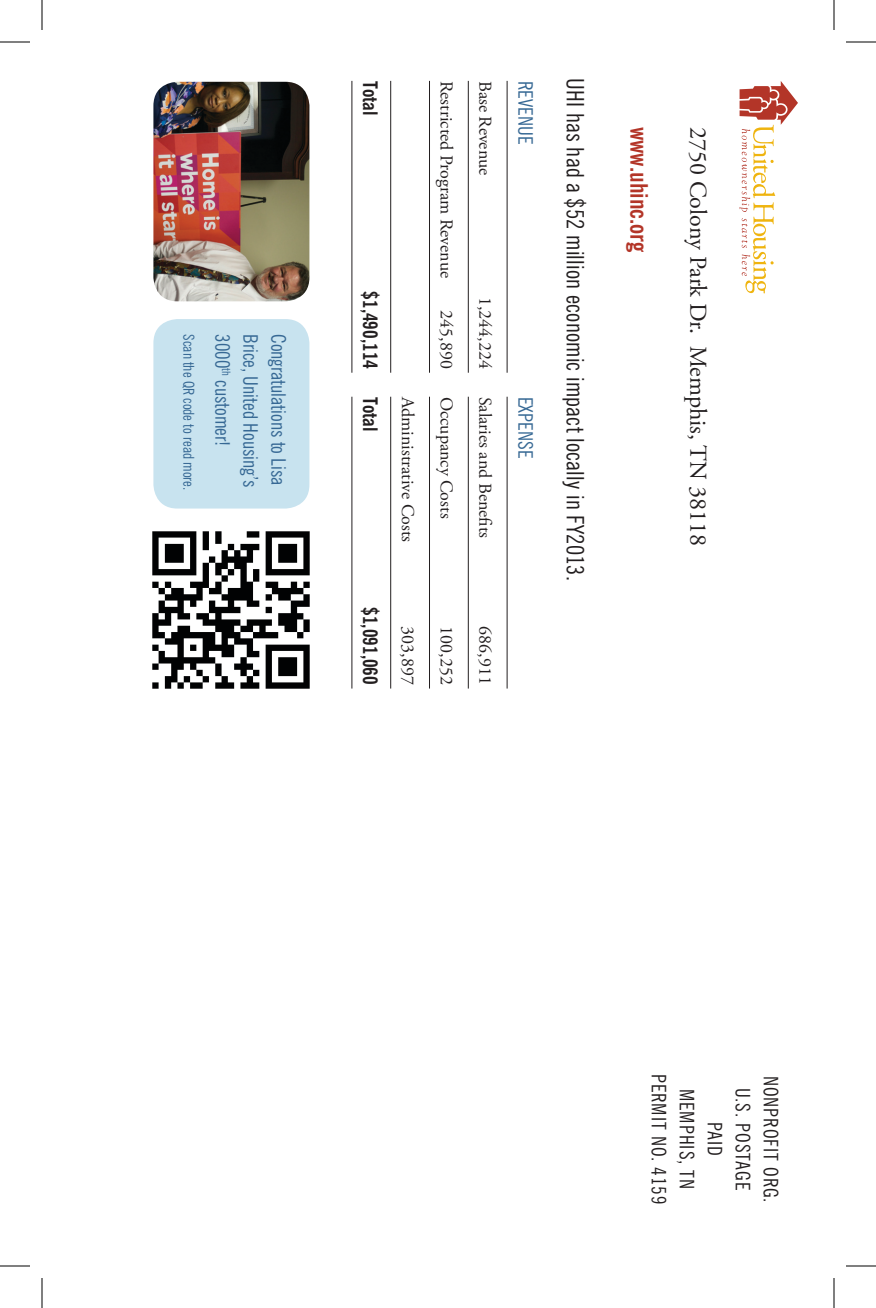
<style>
.page{position:relative;width:876px;height:1308px;background:#fff}
.page>*{position:absolute;margin:0;border:0;box-sizing:border-box;transform-origin:0 0}
.Highlight_Sans{font:condensed 24px "News Gothic BT";letter-spacing:.01em;color:#231f20}
.Body_Copy{font:24px "Adobe Garamond Pro";color:#231f20}
.Body_Copy-2{font:700 condensed 24px "News Gothic BT";color:#b33528}
.Body_Copy-3{font:condensed 20px "News Gothic BT";color:#366894}
.t1{font:condensed 20px "News Gothic BT";letter-spacing:.05em;color:#231f20}
.Body_Copy-4{font:700 condensed 20px "News Gothic BT";color:#231f20}
.Body_Copy-5{font:18px "Adobe Garamond Pro";color:#231f20}
.t2{font:condensed 15px "News Gothic BT";color:#366894}
</style>
<div class="page">
<hr style="left:507px;top:81px;width:1px;height:292px;background:#231f20">
<hr style="left:468px;top:81px;width:1px;height:292px;background:#231f20">
<hr style="left:429px;top:81px;width:1px;height:292px;background:#231f20">
<hr style="left:390px;top:81px;width:1px;height:292px;background:#231f20">
<hr style="left:351px;top:81px;width:1px;height:292px;background:#231f20">
<hr style="left:507px;top:397px;width:1px;height:292px;background:#231f20">
<hr style="left:468px;top:397px;width:1px;height:292px;background:#231f20">
<hr style="left:429px;top:397px;width:1px;height:292px;background:#231f20">
<hr style="left:390px;top:397px;width:1px;height:292px;background:#231f20">
<hr style="left:351px;top:397px;width:1px;height:292px;background:#231f20">
<svg style="left:740px;top:81px;width:58px;height:212px"></svg>
<img style="left:153px;top:82px;width:156px;height:219px">
<div style="left:153px;top:319px;width:156px;height:190px;background:#c8e3ef;border-radius:24px"></div>
<img style="left:152px;top:531px;width:158px;height:158px">
<hr style="left:0;top:42px;width:30px;height:1px;background:#000">
<hr style="left:846px;top:42px;width:30px;height:1px;background:#000">
<hr style="left:0;top:1266px;width:30px;height:1px;background:#000">
<hr style="left:846px;top:1266px;width:30px;height:1px;background:#000">
<hr style="left:42px;top:0;width:1px;height:30px;background:#000">
<hr style="left:42px;top:1278px;width:1px;height:30px;background:#000">
<hr style="left:834px;top:0;width:1px;height:30px;background:#000">
<hr style="left:834px;top:1278px;width:1px;height:30px;background:#000">
<p class="t2" style="left:198px;top:334px;width:157px;rotate:90deg">Scan the QR code to read more.</p>
<p class="Body_Copy-3" style="left:235px;top:334px;width:114px;rotate:90deg">3000<sup>th</sup> customer!</p>
<p class="Body_Copy-3" style="left:263px;top:334px;width:155px;rotate:90deg">Brice, United Housing’s</p>
<p class="Body_Copy-3" style="left:291px;top:334px;width:153px;rotate:90deg">Congratulations to Lisa</p>
<p class="Body_Copy-4" style="left:383px;top:81px;width:36px;rotate:90deg">Total</p>
<p class="Body_Copy-4" style="left:383px;top:291px;width:79px;rotate:90deg">$1,490,114</p>
<p class="Body_Copy-4" style="left:383px;top:397px;width:36px;rotate:90deg">Total</p>
<p class="Body_Copy-5" style="left:419px;top:397px;width:147px;rotate:90deg">Administrative Costs</p>
<p class="Body_Copy-5" style="left:457px;top:81px;width:198px;rotate:90deg">Restricted Program Revenue</p>
<p class="Body_Copy-5" style="left:457px;top:310px;width:60px;rotate:90deg">245,890</p>
<p class="Body_Copy-5" style="left:457px;top:397px;width:123px;rotate:90deg">Occupancy Costs</p>
<p class="Body_Copy-5" style="left:496px;top:81px;width:96px;rotate:90deg">Base Revenue</p>
<p class="Body_Copy-3" style="left:538px;top:81px;width:65px;rotate:90deg">REVENUE</p>
<p class="Body_Copy-5" style="left:496px;top:297px;width:73px;rotate:90deg">1,244,224</p>
<p class="Body_Copy-5" style="left:496px;top:397px;width:143px;rotate:90deg">Salaries and Benefits</p>
<p class="Body_Copy-3" style="left:538px;top:397px;width:63px;rotate:90deg">EXPENSE</p>
<p class="Body_Copy-4" style="left:383px;top:607px;width:79px;rotate:90deg">$1,091,060</p>
<p class="Body_Copy-5" style="left:419px;top:626px;width:60px;rotate:90deg">303,897</p>
<p class="Body_Copy-5" style="left:457px;top:626px;width:60px;rotate:90deg">100,252</p>
<p class="Body_Copy-5" style="left:496px;top:626px;width:60px;rotate:90deg">686,911</p>
<p class="Highlight_Sans" style="left:590px;top:78px;width:505px;rotate:90deg">UHI has had a $52 million economic impact locally in FY2013.</p>
<p class="Body_Copy-2" style="left:654px;top:127px;width:127px;rotate:90deg">www.uhinc.org</p>
<p class="Body_Copy" style="left:713px;top:127px;width:420px;rotate:90deg">2750 Colony Park Dr. Memphis, TN 38118</p>
<p class="t1" style="left:671px;top:1074px;width:132px;rotate:90deg">PERMIT NO. 4159</p>
<p class="t1" style="left:699px;top:1089px;width:102px;rotate:90deg">MEMPHIS, TN</p>
<p class="t1" style="left:727px;top:1122px;width:35px;rotate:90deg">PAID</p>
<p class="t1" style="left:755px;top:1088px;width:104px;rotate:90deg">U.S. POSTAGE</p>
<p class="t1" style="left:783px;top:1076px;width:128px;rotate:90deg">NONPROFIT ORG.</p>
</div>
